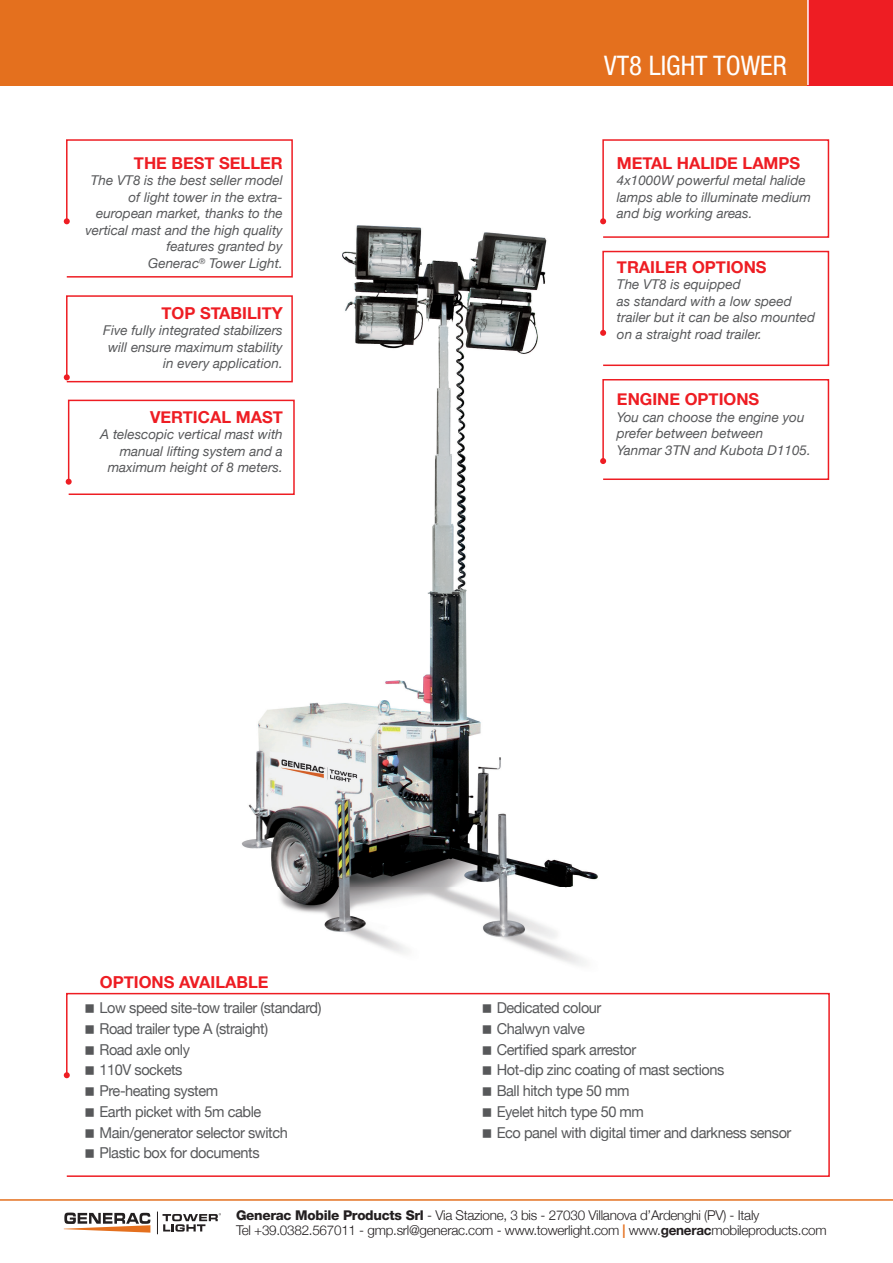
<style>
.page{position:relative;width:893px;height:1263px;background:#fff}
.page>*{position:absolute;margin:0;border:0;box-sizing:border-box;transform-origin:0 0}
.t1{font:condensed 27px "Helvetica Neue LT Std";color:#fff}
.t2{font:700 16.5px "Helvetica Neue";color:#ee1d23}
.t3{font:15px/20.7px "Helvetica Neue";letter-spacing:-.03em;color:#57585a}
.t4{font:italic 13.5px/16.5px "Helvetica Neue";color:#57585a}
.t5{font:300 13.5px/15px "Helvetica Neue";letter-spacing:-.02em;color:#231f20}
.s1{font-family:"Helvetica Neue LTW1 G";font-weight:800}
.s2{font-weight:700;color:#e4701e}
.s3{font-weight:700}
</style>
<div class="page">
<hr style="left:0;top:1199px;width:893px;height:2px;background:#e4701e">
<svg style="left:64px;top:1212px;width:86px;height:20px"></svg>
<svg style="left:157px;top:1211px;width:64px;height:23px"></svg>
<img style="left:241px;top:225px;width:357px;height:741px">
<div style="left:0;top:0;width:893px;height:85px;background:#e4701e"></div>
<div style="left:808px;top:0;width:85px;height:85px;background:#ee1d23"></div>
<hr style="left:807px;top:0;width:2px;height:85px;background:#fff">
<svg style="left:66px;top:992px;width:764px;height:185px"></svg>
<svg style="left:64px;top:1072px;width:6px;height:6px"></svg>
<svg style="left:64px;top:139px;width:230px;height:139px"></svg>
<svg style="left:600px;top:139px;width:230px;height:99px"></svg>
<svg style="left:64px;top:295px;width:230px;height:88px"></svg>
<svg style="left:66px;top:399px;width:229px;height:97px"></svg>
<svg style="left:600px;top:250px;width:230px;height:116px"></svg>
<svg style="left:600px;top:379px;width:230px;height:101px"></svg>
<svg style="left:86px;top:1004px;width:8px;height:9px"></svg>
<svg style="left:86px;top:1025px;width:8px;height:9px"></svg>
<svg style="left:86px;top:1046px;width:8px;height:8px"></svg>
<svg style="left:86px;top:1066px;width:8px;height:9px"></svg>
<svg style="left:86px;top:1087px;width:8px;height:9px"></svg>
<svg style="left:86px;top:1108px;width:8px;height:9px"></svg>
<svg style="left:86px;top:1129px;width:8px;height:8px"></svg>
<svg style="left:86px;top:1149px;width:8px;height:9px"></svg>
<svg style="left:483px;top:1004px;width:8px;height:9px"></svg>
<svg style="left:483px;top:1025px;width:8px;height:9px"></svg>
<svg style="left:483px;top:1046px;width:8px;height:8px"></svg>
<svg style="left:483px;top:1066px;width:8px;height:9px"></svg>
<svg style="left:483px;top:1087px;width:8px;height:9px"></svg>
<svg style="left:483px;top:1108px;width:8px;height:8px"></svg>
<svg style="left:483px;top:1129px;width:8px;height:8px"></svg>
<p class="t2" style="left:134px;top:150px;width:150px">THE BEST SELLER</p>
<p class="t4" style="left:85px;top:173px;width:199px;text-align:right">The VT8 is the best seller model of light tower in the extra&shy;european market, thanks to the vertical mast and the high quality features granted by<br>Generac<sup>®</sup> Tower Light.</p>
<p class="t2" style="left:161px;top:300px;width:123px">TOP STABILITY</p>
<p class="t4" style="left:103px;top:323px;width:181px;text-align:right">Five fully integrated stabilizers will ensure maximum stability in every application.</p>
<p class="t2" style="left:150px;top:404px;width:134px">VERTICAL MAST</p>
<p class="t4" style="left:100px;top:427px;width:184px;text-align:right">A telescopic vertical mast with manual lifting system and a maximum height of 8 meters.</p>
<p class="t2" style="left:100px;top:969px;width:170px">OPTIONS AVAILABLE</p>
<h1 class="t1" style="left:604px;top:50px;width:184px">VT8 LIGHT TOWER</h1>
<p class="t2" style="left:617px;top:150px;width:185px">METAL HALIDE LAMPS</p>
<p class="t4" style="left:617px;top:173px;width:196px">4x1000W powerful metal halide lamps able to illuminate medium and big working areas.</p>
<p class="t2" style="left:617px;top:254px;width:151px">TRAILER OPTIONS</p>
<p class="t4" style="left:617px;top:277px;width:200px">The VT8 is equipped<br>as standard with a low speed trailer but it can be also mounted on a straight road trailer.</p>
<p class="t2" style="left:617px;top:386px;width:144px">ENGINE OPTIONS</p>
<p class="t4" style="left:617px;top:409px;width:195px">You can choose the engine you prefer between between<br>Yanmar 3TN and Kubota D1105.</p>
<p class="t3" style="left:99px;top:998px;width:223px">Low speed site-tow trailer (standard)<br>Road trailer type A (straight)<br>Road axle only<br>110V sockets<br>Pre-heating system<br>Earth picket with 5m cable<br>Main/generator selector switch<br>Plastic box for documents</p>
<p class="t3" style="left:497px;top:998px;width:296px">Dedicated colour<br>Chalwyn valve<br>Certified spark arrestor<br>Hot-dip zinc coating of mast sections<br>Ball hitch type 50 mm<br>Eyelet hitch type 50 mm<br>Eco panel with digital timer and darkness sensor</p>
<p class="t5" style="left:236px;top:1206px;width:592px"><span class="s1">Generac Mobile Products Srl</span> - Via Stazione, 3 bis - 27030 Villanova d’Ardenghi (PV) - Italy<br>Tel +39.0382.567011 - gmp.srl@generac.com - www.towerlight.com <span class="s2">|</span> www.<span class="s3">generac</span>mobileproducts.com</p>
</div>
